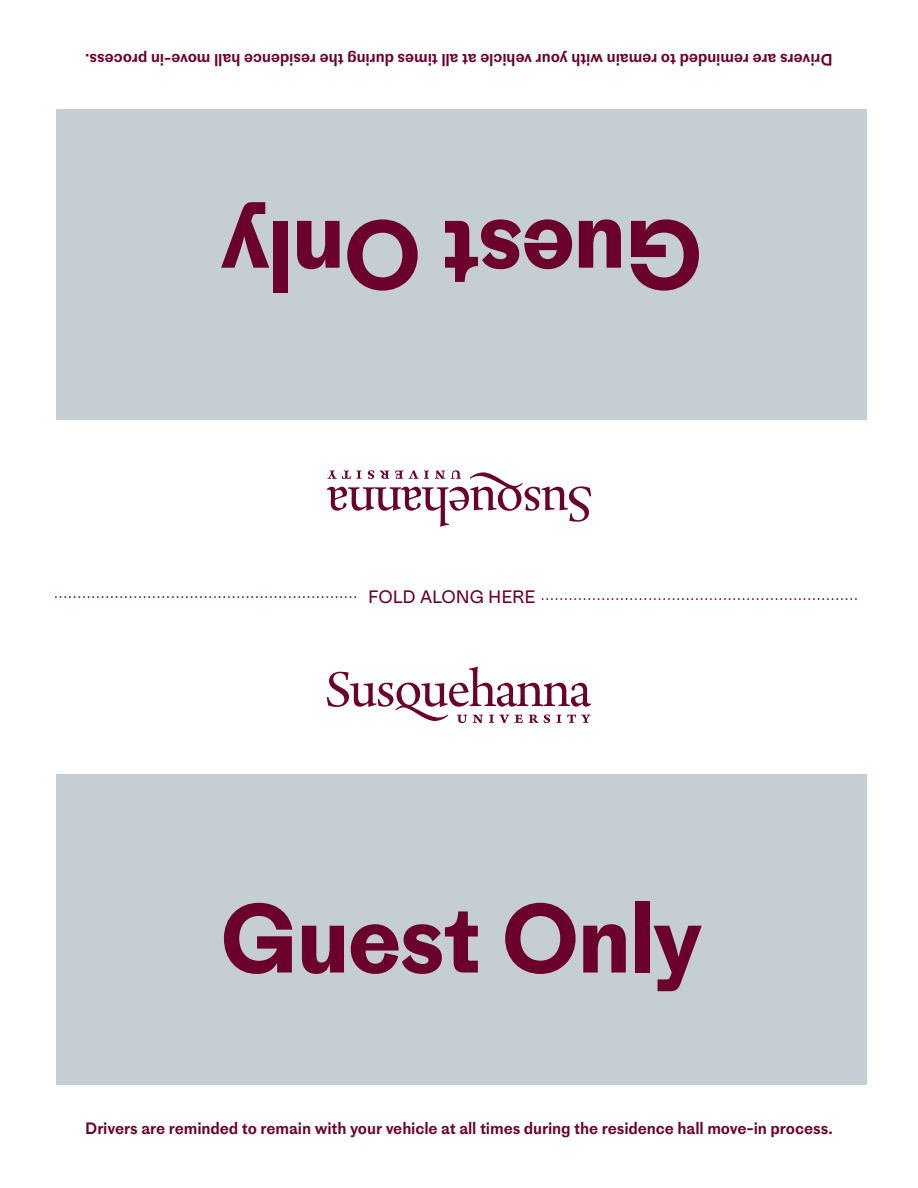
<style>
.page{position:relative;width:918px;height:1188px;background:#fff}
.page>*{position:absolute;margin:0;border:0;box-sizing:border-box;transform-origin:0 0}
.t1{font:700 97.5px "Medium LL";letter-spacing:-.025em;color:#6c002c}
.t2{font:300 18px "Medium LL";color:#6c002c}
.t3{font:600 16.5px "Medium LL";letter-spacing:-.01em;color:#6c002c}
.s1{font-weight:400}
</style>
<div class="page">
<svg style="left:327px;top:667px;width:264px;height:56px"></svg>
<svg style="left:327px;top:470px;width:264px;height:57px"></svg>
<div style="left:56px;top:109px;width:811px;height:311px;background:#c5ced3"></div>
<div style="left:56px;top:774px;width:811px;height:311px;background:#c5ced3"></div>
<p class="t3" style="left:833px;top:72px;width:749px;rotate:-180deg">Drivers are reminded to remain with your vehicle at all times during the residence hall move-in process.</p>
<p class="t1" style="left:703px;top:328px;width:484px;rotate:-180deg">Guest Only</p>
<p class="t2" style="left:54px;top:581px;width:806px">................................................................. <span class="s1">FOLD ALONG HERE</span> ....................................................................</p>
<p class="t1" style="left:220px;top:865px;width:484px">Guest Only</p>
<p class="t3" style="left:85px;top:1116px;width:749px">Drivers are reminded to remain with your vehicle at all times during the residence hall move-in process.</p>
</div>
